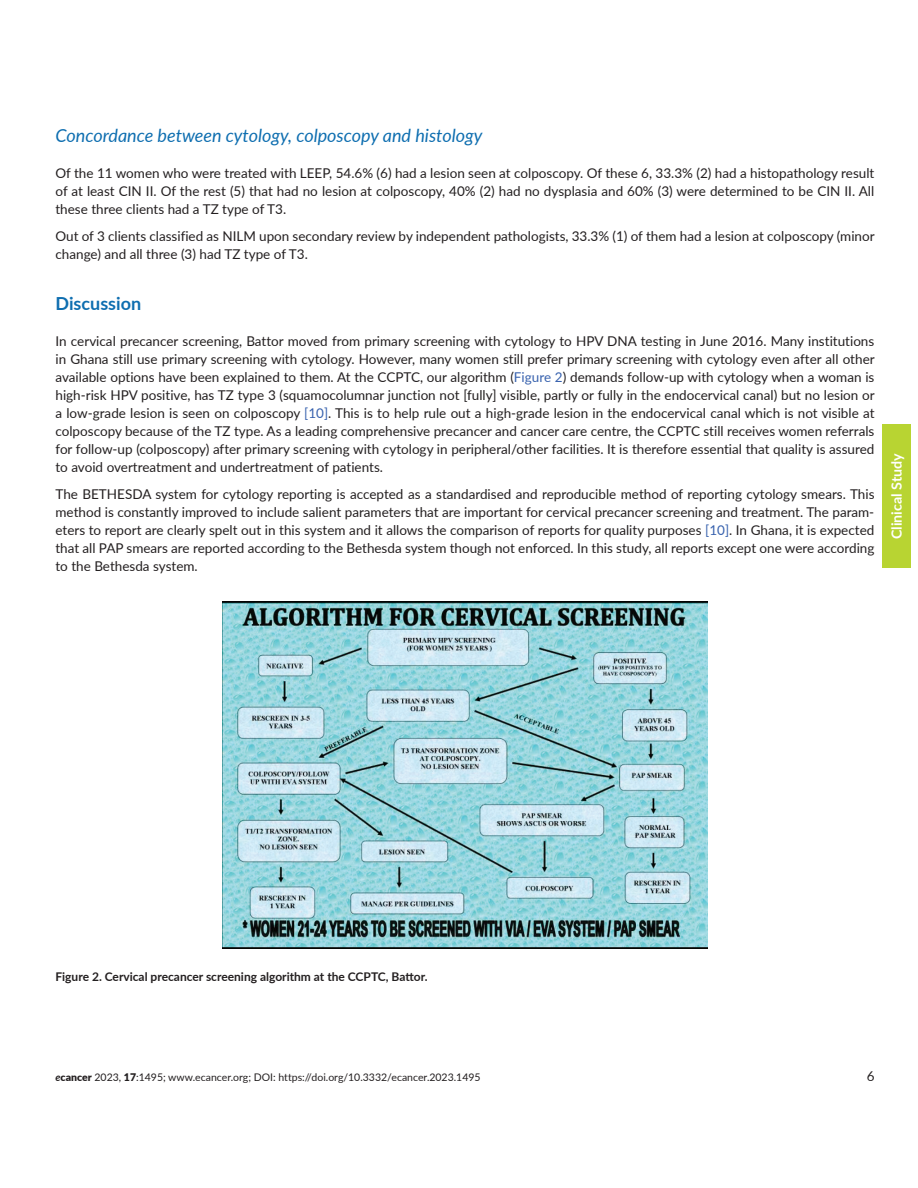
<style>
.page{position:relative;width:918px;height:1188px;background:#fff}
.page>*{position:absolute;margin:0;border:0;box-sizing:border-box;transform-origin:0 0}
.t1{font:italic 18px "Lato";color:#0e6eb0}
.t2{font:700 18px "Lato";color:#0e6eb0}
.t3{font:700 14.25px "Lato";color:#fff}
.t4{font:13.5px/18px "Lato";color:#231f20;text-align:justify}
.t5{font:700 12px "Lato";color:#231f20}
.t6{font:10.5px "Lato";color:#231f20}
.s1{color:#3862ae}
.s2{font-weight:700;font-style:italic}
.s3{font-weight:900}
</style>
<div class="page">
<div style="left:882px;top:425px;width:29px;height:143px;background:#b8d432"></div>
<img style="left:222px;top:602px;width:486px;height:347px">
<h1 class="t1" style="left:56px;top:123px;width:428px">Concordance between cytology, colposcopy and histology</h1>
<p class="t4" style="left:56px;top:164px;width:820px">Of the 11 women who were treated with LEEP, 54.6% (6) had a lesion seen at colposcopy. Of these 6, 33.3% (2) had a histopathology result of at least CIN II. Of the rest (5) that had no lesion at colposcopy, 40% (2) had no dysplasia and 60% (3) were determined to be CIN II. All these three clients had a TZ type of T3.</p>
<p class="t4" style="left:56px;top:226px;width:821px">Out of 3 clients classified as NILM upon secondary review by independent pathologists, 33.3% (1) of them had a lesion at colposcopy (minor change) and all three (3) had TZ type of T3.</p>
<h1 class="t2" style="left:56px;top:290px;width:87px">Discussion</h1>
<p class="t4" style="left:56px;top:332px;width:821px">In cervical precancer screening, Battor moved from primary screening with cytology to HPV DNA testing in June 2016. Many institutions in Ghana still use primary screening with cytology. However, many women still prefer primary screening with cytology even after all other available options have been explained to them. At the CCPTC, our algorithm (<span class="s1">Figure 2</span>) demands follow-up with cytology when a woman is high-risk HPV positive, has TZ type 3 (squamocolumnar junction not [fully] visible, partly or fully in the endocervical canal) but no lesion or a low-grade lesion is seen on colposcopy <span class="s1">[10]</span>. This is to help rule out a high-grade lesion in the endocervical canal which is not visible at colposcopy because of the TZ type. As a leading comprehensive precancer and cancer care centre, the CCPTC still receives women referrals for follow-up (colposcopy) after primary screening with cytology in peripheral/other facilities. It is therefore essential that quality is assured to avoid overtreatment and undertreatment of patients.</p>
<p class="t4" style="left:56px;top:484px;width:821px">The BETHESDA system for cytology reporting is accepted as a standardised and reproducible method of reporting cytology smears. This method is constantly improved to include salient parameters that are important for cervical precancer screening and treatment. The param&shy;eters to report are clearly spelt out in this system and it allows the comparison of reports for quality purposes <span class="s1">[10]</span>. In Ghana, it is expected that all PAP smears are reported according to the Bethesda system though not enforced. In this study, all reports except one were according to the Bethesda system.</p>
<p class="t3" style="left:886px;top:539px;width:87px;rotate:-90deg">Clinical Study</p>
<p class="t5" style="left:56px;top:968px;width:374px">Figure 2. Cervical precancer screening algorithm at the CCPTC, Battor.</p>
<p class="t6" style="left:56px;top:1070px;width:427px"><span class="s2">e</span><span class="s3">cancer</span> 2023, <span class="s3">17</span>:1495; www.ecancer.org; DOI: https://doi.org/10.3332/ecancer.2023.1495</p>
<p class="t4" style="left:867px;top:1067px;width:9px">6</p>
</div>
